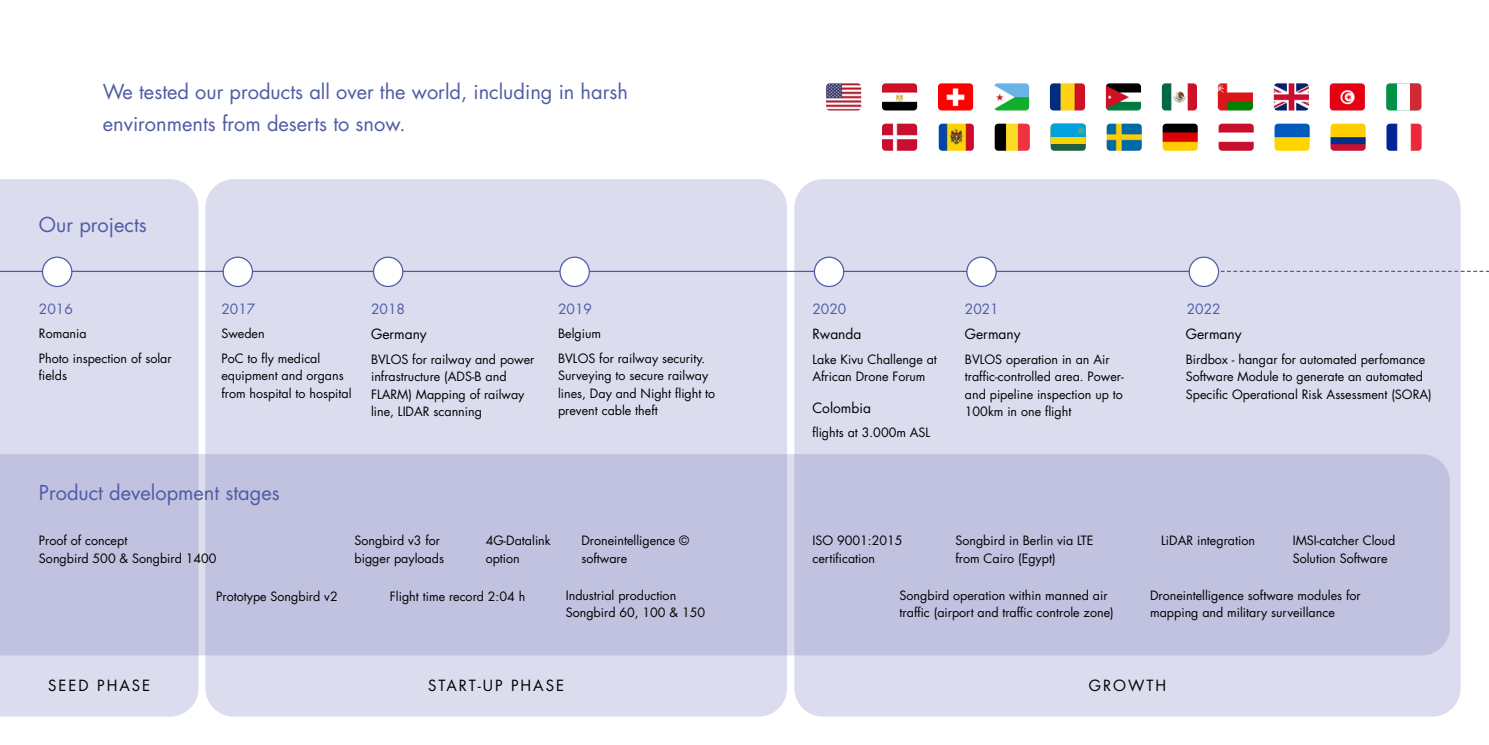
<style>
.page{position:relative;width:1489px;height:745px;background:#fff}
.page>*{position:absolute;margin:0;border:0;box-sizing:border-box;transform-origin:0 0}
.t1{font:20px/31.2px "Futura LT";color:#4f5ba5}
.t2{font:15px "Futura LT";letter-spacing:.13em;color:#000}
.t3{font:13.75px "Futura LT";color:#000}
.t4{font:13.75px "Futura LT";color:#4f5ba5}
.t5{font:12.5px/17.5px "Futura LT";color:#000}
</style>
<div class="page">
<div style="left:794px;top:179px;width:666px;height:537px;background:#dcdcef;border-radius:28px"></div>
<div style="left:0;top:179px;width:198px;height:537px;background:#dcdcef"></div>
<div style="left:205px;top:179px;width:582px;height:537px;background:#dcdcef;border-radius:28px"></div>
<div style="left:0;top:454px;width:1449px;height:201px;background:#c0c2e0"></div>
<hr style="left:0;top:270px;width:1205px;height:2px;background:#4f5ba5">
<div style="left:43px;top:257px;width:29px;height:29px;background:#fff;border-radius:50%"></div>
<div style="left:42px;top:256px;width:30px;height:31px;border:1px solid #4f5ba5;border-radius:50%"></div>
<div style="left:560px;top:257px;width:29px;height:29px;background:#fff;border-radius:50%"></div>
<div style="left:559px;top:256px;width:31px;height:31px;border:1px solid #4f5ba5;border-radius:50%"></div>
<div style="left:373px;top:257px;width:30px;height:29px;background:#fff;border-radius:50%"></div>
<div style="left:373px;top:256px;width:30px;height:31px;border:1px solid #4f5ba5;border-radius:50%"></div>
<div style="left:223px;top:257px;width:29px;height:29px;background:#fff;border-radius:50%"></div>
<div style="left:222px;top:256px;width:31px;height:31px;border:1px solid #4f5ba5;border-radius:50%"></div>
<svg style="left:1218px;top:270px;width:270px;height:2px"></svg>
<div style="left:1189px;top:257px;width:29px;height:29px;background:#fff;border-radius:50%"></div>
<div style="left:1188px;top:256px;width:30px;height:31px;border:1px solid #4f5ba5;border-radius:50%"></div>
<div style="left:814px;top:257px;width:29px;height:29px;background:#fff;border-radius:50%"></div>
<div style="left:813px;top:256px;width:31px;height:31px;border:1px solid #4f5ba5;border-radius:50%"></div>
<div style="left:966px;top:257px;width:30px;height:29px;background:#fff;border-radius:50%"></div>
<div style="left:966px;top:256px;width:30px;height:31px;border:1px solid #4f5ba5;border-radius:50%"></div>
<img style="left:1162px;top:123px;width:35px;height:28px">
<img style="left:1105px;top:83px;width:35px;height:27px">
<svg style="left:1386px;top:83px;width:24px;height:27px"></svg>
<div style="left:1410px;top:83px;width:11px;height:27px;background:#ce2b37"></div>
<img style="left:826px;top:83px;width:35px;height:27px">
<img style="left:1218px;top:123px;width:35px;height:28px">
<img style="left:1161px;top:83px;width:35px;height:27px">
<img style="left:938px;top:123px;width:35px;height:28px">
<img style="left:882px;top:123px;width:35px;height:28px">
<img style="left:1049px;top:83px;width:35px;height:27px">
<img style="left:994px;top:123px;width:35px;height:28px">
<img style="left:938px;top:83px;width:35px;height:27px">
<svg style="left:1050px;top:123px;width:35px;height:28px"></svg>
<img style="left:994px;top:83px;width:35px;height:27px">
<img style="left:1330px;top:123px;width:35px;height:28px">
<img style="left:1273px;top:83px;width:35px;height:27px">
<img style="left:1106px;top:123px;width:35px;height:28px">
<img style="left:882px;top:83px;width:35px;height:27px">
<img style="left:1386px;top:123px;width:35px;height:28px">
<img style="left:1329px;top:83px;width:35px;height:27px">
<img style="left:1274px;top:123px;width:35px;height:28px">
<img style="left:1217px;top:83px;width:35px;height:27px">
<h1 class="t1" style="left:103px;top:77px;width:526px">We tested our products all over the world, including in harsh environments from deserts to snow.</h1>
<h1 class="t1" style="left:39px;top:209px;width:109px">Our projects</h1>
<p class="t4" style="left:39px;top:300px;width:35px">2016</p>
<p class="t5" style="left:39px;top:321px;width:134px;line-height:24.6px">Romania<br>Photo inspection of solar</p>
<p class="t5" style="left:39px;top:367px;width:30px">fields</p>
<p class="t4" style="left:221px;top:300px;width:35px">2017</p>
<p class="t5" style="left:221px;top:321px;width:100px;line-height:24.6px">Sweden<br>PoC to fly medical</p>
<p class="t5" style="left:221px;top:367px;width:132px">equipment and organs from hospital to hospital</p>
<p class="t4" style="left:371px;top:300px;width:35px">2018</p>
<p class="t3" style="left:371px;top:325px;width:57px">Germany</p>
<p class="t5" style="left:371px;top:350px;width:165px">BVLOS for railway and power infrastructure (ADS-B and<br>FLARM) Mapping of railway line, LIDAR scanning</p>
<p class="t4" style="left:558px;top:300px;width:35px">2019</p>
<p class="t5" style="left:558px;top:321px;width:149px;line-height:24.6px">Belgium<br>BVLOS for railway security.</p>
<p class="t5" style="left:558px;top:367px;width:159px">Surveying to secure railway lines, Day and Night flight to prevent cable theft</p>
<h1 class="t1" style="left:39px;top:477px;width:242px">Product development stages</h1>
<p class="t4" style="left:812px;top:300px;width:35px">2020</p>
<p class="t4" style="left:964px;top:300px;width:35px">2021</p>
<p class="t3" style="left:812px;top:325px;width:50px">Rwanda</p>
<p class="t5" style="left:812px;top:350px;width:126px">Lake Kivu Challenge at<br>African Drone Forum</p>
<p class="t3" style="left:964px;top:325px;width:57px">Germany</p>
<p class="t5" style="left:964px;top:350px;width:160px">BVLOS operation in an Air traffic-controlled area. Power&shy;and pipeline inspection up to</p>
<p class="t3" style="left:812px;top:398px;width:60px">Colombia</p>
<p class="t5" style="left:964px;top:403px;width:108px">100km in one flight</p>
<p class="t5" style="left:812px;top:424px;width:119px">flights at 3.000m ASL</p>
<p class="t4" style="left:1186px;top:300px;width:35px">2022</p>
<p class="t3" style="left:1185px;top:325px;width:57px">Germany</p>
<p class="t5" style="left:1185px;top:350px;width:247px">Birdbox - hangar for automated perfomance<br>Software Module to generate an automated<br>Specific Operational Risk Assessment (SORA)</p>
<p class="t5" style="left:39px;top:532px;width:179px">Proof of concept<br>Songbird 500 &amp; Songbird 1400</p>
<p class="t5" style="left:216px;top:587px;width:123px">Prototype Songbird v2</p>
<p class="t5" style="left:354px;top:532px;width:91px">Songbird v3 for bigger payloads</p>
<p class="t5" style="left:485px;top:532px;width:67px">4G-Datalink option</p>
<p class="t5" style="left:1161px;top:532px;width:95px">LiDAR integration</p>
<p class="t5" style="left:1292px;top:532px;width:104px">IMSI-catcher Cloud<br>Solution Software</p>
<p class="t5" style="left:899px;top:586px;width:216px">Songbird operation within manned air traffic (airport and traffic controle zone)</p>
<p class="t5" style="left:1150px;top:586px;width:212px">Droneintelligence software modules for mapping and military surveillance</p>
<p class="t5" style="left:581px;top:532px;width:109px">Droneintelligence © software</p>
<p class="t5" style="left:955px;top:532px;width:140px">Songbird in Berlin via LTE from Cairo (Egypt)</p>
<p class="t5" style="left:812px;top:532px;width:92px">ISO 9001:2015 certification</p>
<p class="t5" style="left:565px;top:586px;width:141px">Industrial production<br>Songbird 60, 100 &amp; 150</p>
<p class="t5" style="left:390px;top:587px;width:137px">Flight time record 2:04 h</p>
<p class="t2" style="left:48px;top:676px;width:103px">SEED PHASE</p>
<p class="t2" style="left:428px;top:676px;width:137px">START-UP PHASE</p>
<p class="t2" style="left:1088px;top:676px;width:79px">GROWTH</p>
</div>
